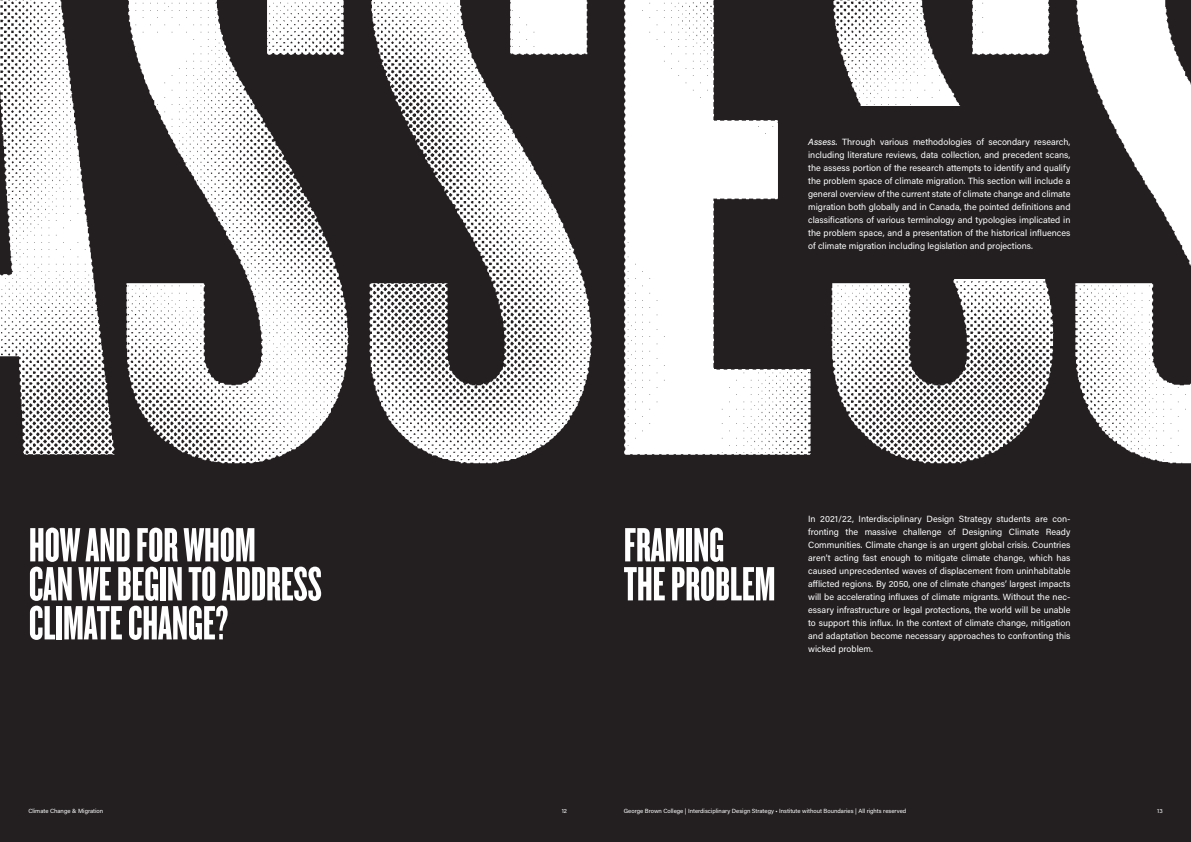
<style>
.page{position:relative;width:1191px;height:842px;background:#231f20}
.page>*{position:absolute;margin:0;border:0;box-sizing:border-box;transform-origin:0 0}
.t1{font:50px/39px "Knockout HTF67 Full Bantamwt";color:#fff}
.t2{font:9px/13px "Acumin Pro";color:#fff;text-align:justify}
.t3{font:6px "Acumin Pro";color:#fff}
.s1{font-weight:500;font-style:italic}
</style>
<div class="page">
<img style="left:0;top:0;width:1191px;height:464px">
<div style="left:785px;top:106px;width:305px;height:173px;background:#231f20"></div>
<h1 class="t1" style="left:29px;top:526px;width:294px">HOW AND FOR WHOM<br>CAN WE BEGIN TO ADDRESS<br>CLIMATE CHANGE?</h1>
<p class="t2" style="left:808px;top:135px;width:264px"><span class="s1">Assess.</span> Through various methodologies of secondary research, including literature reviews, data collection, and precedent scans, the assess portion of the research attempts to identify and qualify the problem space of climate migration. This section will include a general overview of the current state of climate change and climate migration both globally and in Canada, the pointed definitions and classifications of various terminology and typologies implicated in the problem space, and a presentation of the historical influences of climate migration including legislation and projections.</p>
<h1 class="t1" style="left:624px;top:526px;width:153px">FRAMING<br>THE PROBLEM</h1>
<p class="t2" style="left:808px;top:512px;width:264px">In 2021/22, Interdisciplinary Design Strategy students are con&shy;fronting the massive challenge of Designing Climate Ready Communities. Climate change is an urgent global crisis. Countries aren’t acting fast enough to mitigate climate change, which has caused unprecedented waves of displacement from uninhabitable afflicted regions. By 2050, one of climate changes’ largest impacts will be accelerating influxes of climate migrants. Without the nec&shy;essary infrastructure or legal protections, the world will be unable to support this influx. In the context of climate change, mitigation and adaptation become necessary approaches to confronting this wicked problem.</p>
<p class="t3" style="left:28px;top:807px;width:76px">Climate Change &amp; Migration</p>
<p class="t3" style="left:562px;top:807px;width:7px">12</p>
<p class="t3" style="left:624px;top:807px;width:284px">George Brown College | Interdisciplinary Design Strategy • Institute without Boundaries | All rights reserved</p>
<p class="t3" style="left:1157px;top:807px;width:7px">13</p>
</div>
